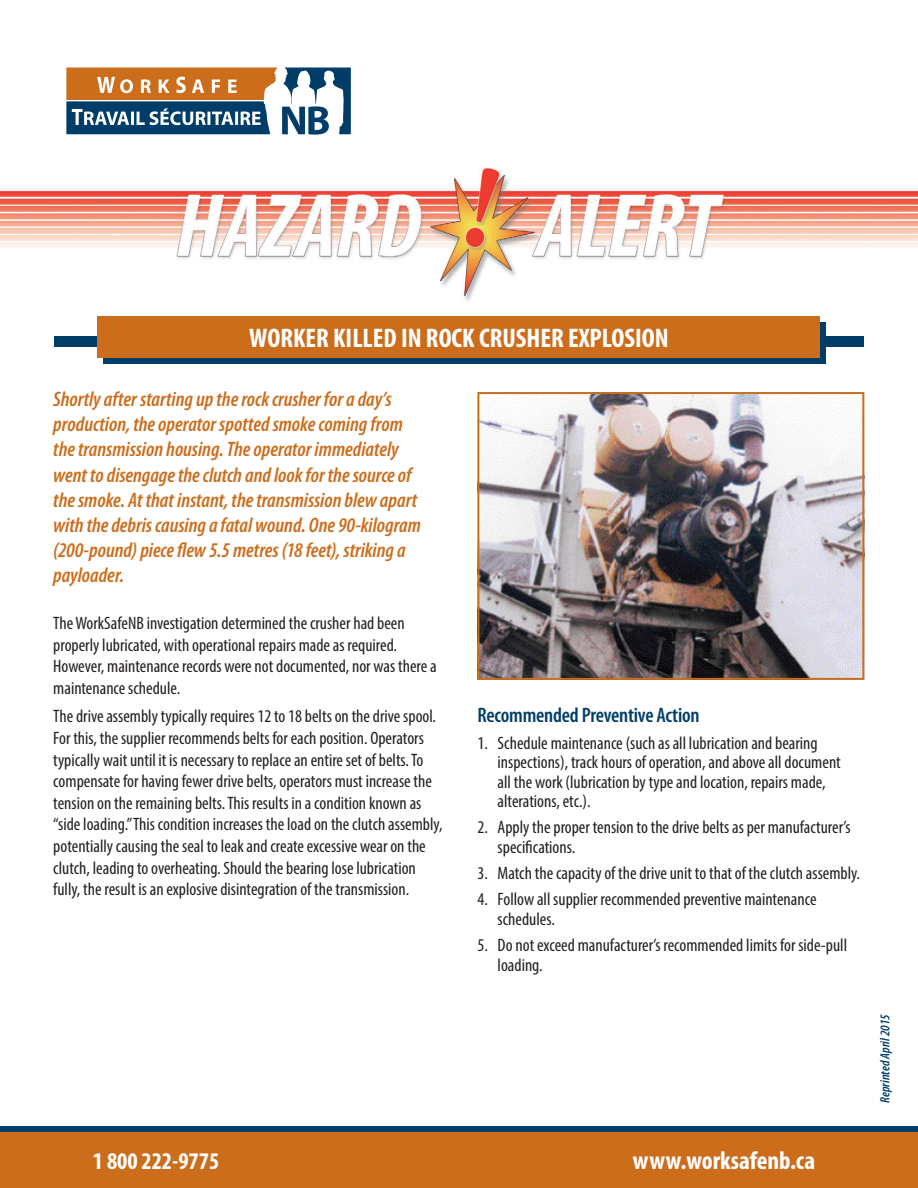
<style>
.page{position:relative;width:918px;height:1188px;background:#fff}
.page>*{position:absolute;margin:0;border:0;box-sizing:border-box;transform-origin:0 0}
.t1{font:700 condensed 27px "Myriad Pro";color:#fff}
.t2{font:700 condensed 25.5px "Myriad Pro";color:#fff}
.t3{font:700 condensed 24px "Myriad Pro";color:#fff}
.t4{font:italic 600 condensed 21px/25.2px "Myriad Pro";letter-spacing:-.005em;color:#cc6d1b}
.t5{font:600 condensed 21px "Myriad Pro";letter-spacing:-.01em;color:#003e69}
.t6{font:condensed 18px/21.6px "Myriad Pro";color:#231f20}
.t7{font:italic 600 condensed 13.5px "Myriad Pro";color:#003e69}
</style>
<div class="page">
<div style="left:0;top:1126px;width:918px;height:20px;background:#003e69"></div>
<svg style="left:66px;top:68px;width:285px;height:67px"></svg>
<div style="left:0;top:1132px;width:918px;height:56px;background:#cc6d1b"></div>
<img style="left:0;top:167px;width:918px;height:134px">
<div style="left:54px;top:337px;width:810px;height:10px;background:#003e69"></div>
<div style="left:103px;top:322px;width:723px;height:42px;background:#003e69"></div>
<div style="left:98px;top:316px;width:722px;height:42px;background:#cc6d1b"></div>
<img style="left:480px;top:395px;width:381px;height:282px">
<div style="left:477px;top:392px;width:387px;height:288px;border:2px solid #cc6d1b"></div>
<h1 class="t1" style="left:249px;top:321px;width:421px">WORKER KILLED IN ROCK CRUSHER EXPLOSION</h1>
<p class="t4" style="left:53px;top:387px;width:369px">Shortly after starting up the rock crusher for a day’s production, the operator spotted smoke coming from the transmission housing. The operator immediately went to disengage the clutch and look for the source of the smoke. At that instant, the transmission blew apart with the debris causing a fatal wound. One 90-kilogram (200-pound) piece flew 5.5 metres (18 feet), striking a payloader.</p>
<p class="t6" style="left:53px;top:612px;width:385px">The WorkSafeNB investigation determined the crusher had been properly lubricated, with operational repairs made as required.<br>However, maintenance records were not documented, nor was there a maintenance schedule.</p>
<p class="t6" style="left:53px;top:705px;width:391px">The drive assembly typically requires 12 to 18 belts on the drive spool.<br>For this, the supplier recommends belts for each position. Operators typically wait until it is necessary to replace an entire set of belts. To compensate for having fewer drive belts, operators must increase the tension on the remaining belts. This results in a condition known as “side loading.” This condition increases the load on the clutch assembly, potentially causing the seal to leak and create excessive wear on the clutch, leading to overheating. Should the bearing lose lubrication fully, the result is an explosive disintegration of the transmission.</p>
<p class="t5" style="left:477px;top:704px;width:224px">Recommended Preventive Action</p>
<p class="t6" style="left:498px;top:733px;width:345px;line-height:19.5px;text-indent:-20px">1. Schedule maintenance (such as all lubrication and bearing inspections), track hours of operation, and above all document all the work (lubrication by type and location, repairs made, alterations, etc.).</p>
<p class="t6" style="left:498px;top:817px;width:354px;line-height:19.5px;text-indent:-20px">2. Apply the proper tension to the drive belts as per manufacturer’s specifications.</p>
<p class="t6" style="left:477px;top:862px;width:384px">3. Match the capacity of the drive unit to that of the clutch assembly.</p>
<p class="t6" style="left:498px;top:889px;width:320px;line-height:19.5px;text-indent:-20px">4. Follow all supplier recommended preventive maintenance schedules.</p>
<p class="t6" style="left:498px;top:935px;width:351px;line-height:19.5px;text-indent:-20px">5. Do not exceed manufacturer’s recommended limits for side-pull loading.</p>
<h3 class="t3" style="left:93px;top:1146px;width:128px">1 800 222-9775</h3>
<h2 class="t2" style="left:633px;top:1144px;width:184px">www.worksafenb.ca</h2>
<p class="t7" style="left:878px;top:1103px;width:90px;rotate:-90deg">Reprinted April 2015</p>
</div>
